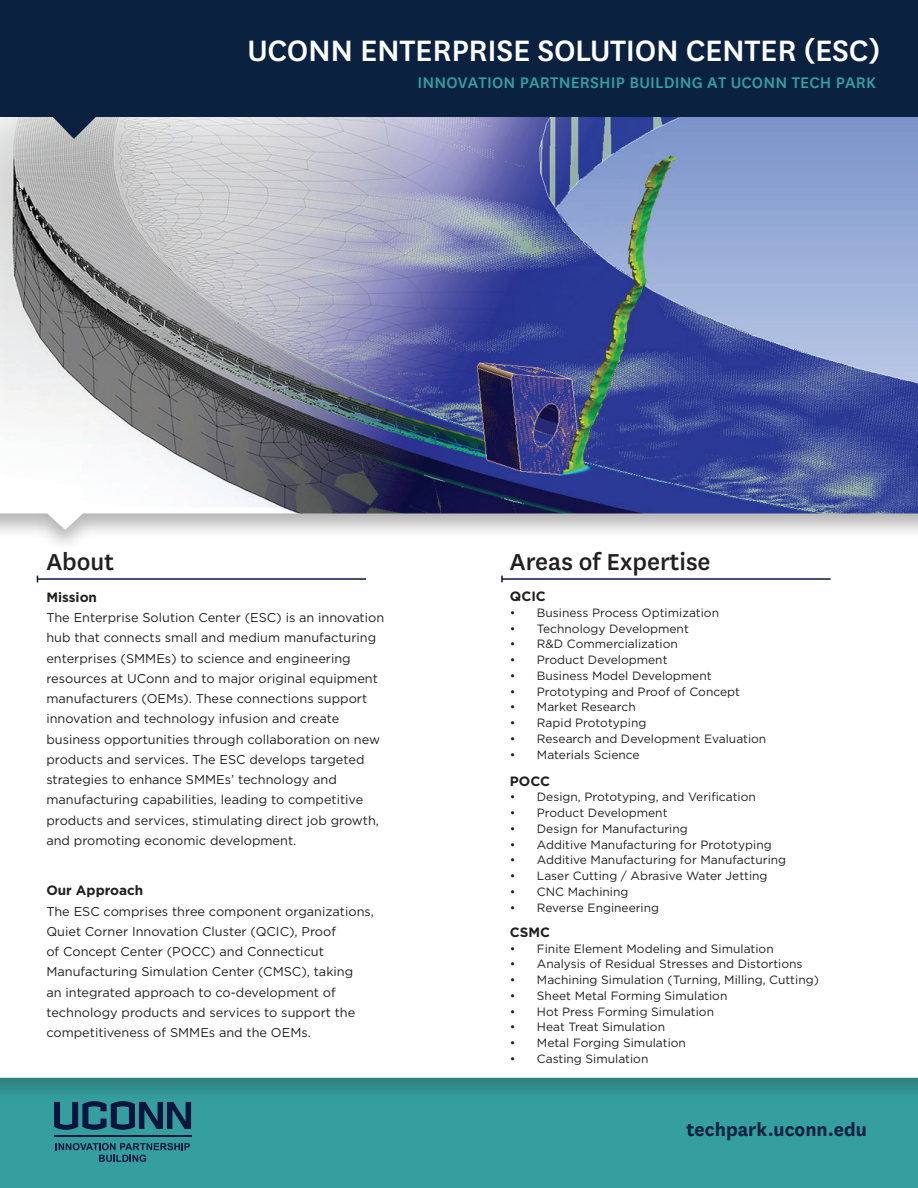
<style>
.page{position:relative;width:918px;height:1188px;background:#fff}
.page>*{position:absolute;margin:0;border:0;box-sizing:border-box;transform-origin:0 0}
.t1{font:500 34.5px "National";letter-spacing:-.01em;color:#fff}
.t2{font:500 27px "National";color:#231f20}
.t3{font:700 21px "National";color:#0a213f}
.t4{font:500 18px "National";letter-spacing:.01em;color:#359f9f}
.t5{font:700 13.5px "Gotham";color:#231f20}
.t6{font:12.75px/20.2px "Gotham";color:#231f20}
.t7{font:12px "Gotham";color:#231f20}
</style>
<div class="page">
<div style="left:0;top:1078px;width:918px;height:110px;background:#359f9f"></div>
<div style="left:0;top:0;width:918px;height:1104px;background:#231f20;opacity:.33"></div>
<div style="left:0;top:0;width:918px;height:1078px;background:#fff"></div>
<div style="left:0;top:65px;width:918px;height:489px;background:#231f20;opacity:.33"></div>
<img style="left:0;top:117px;width:918px;height:413px">
<svg style="left:56px;top:1143px;width:134px;height:19px"></svg>
<svg style="left:54px;top:1101px;width:137px;height:29px"></svg>
<hr style="left:54px;top:1136px;width:137px;height:1px;background:#0c153e">
<hr style="left:37px;top:578px;width:329px;height:2px;background:#0c153f">
<hr style="left:502px;top:578px;width:329px;height:2px;background:#0c153f">
<svg style="left:501px;top:576px;width:2px;height:6px"></svg>
<svg style="left:51px;top:117px;width:47px;height:22px"></svg>
<div style="left:0;top:0;width:918px;height:117px;background:#0a213f"></div>
<h1 class="t1" style="left:247px;top:27px;width:635px">UCONN ENTERPRISE SOLUTION CENTER (ESC)</h1>
<h3 class="t4" style="left:417px;top:70px;width:460px">INNOVATION PARTNERSHIP BUILDING AT UCONN TECH PARK</h3>
<h2 class="t2" style="left:46px;top:543px;width:69px">About</h2>
<h2 class="t2" style="left:510px;top:543px;width:202px">Areas of Expertise</h2>
<p class="t5" style="left:46px;top:588px;width:52px">Mission</p>
<p class="t6" style="left:46px;top:607px;width:339px">The Enterprise Solution Center (ESC) is an innovation hub that connects small and medium manufacturing enterprises (SMMEs) to science and engineering resources at UConn and to major original equipment manufacturers (OEMs). These connections support innovation and technology infusion and create business opportunities through collaboration on new products and services. The ESC develops targeted strategies to enhance SMMEs’ technology and manufacturing capabilities, leading to competitive products and services, stimulating direct job growth, and promoting economic development.</p>
<p class="t5" style="left:46px;top:882px;width:98px">Our Approach</p>
<p class="t6" style="left:46px;top:901px;width:329px">The ESC comprises three component organizations, Quiet Corner Innovation Cluster (QCIC), Proof<br>of Concept Center (POCC) and Connecticut Manufacturing Simulation Center (CMSC), taking<br>an integrated approach to co-development of technology products and services to support the competitiveness of SMMEs and the OEMs.</p>
<p class="t5" style="left:510px;top:587px;width:37px">QCIC</p>
<p class="t7" style="left:510px;top:605px;width:211px">• Business Process Optimization</p>
<p class="t7" style="left:510px;top:621px;width:180px">• Technology Development</p>
<p class="t7" style="left:510px;top:636px;width:169px">• R&amp;D Commercialization</p>
<p class="t7" style="left:510px;top:652px;width:159px">• Product Development</p>
<p class="t7" style="left:510px;top:668px;width:203px">• Business Model Development</p>
<p class="t7" style="left:510px;top:684px;width:232px">• Prototyping and Proof of Concept</p>
<p class="t7" style="left:510px;top:699px;width:127px">• Market Research</p>
<p class="t7" style="left:510px;top:715px;width:138px">• Rapid Prototyping</p>
<p class="t7" style="left:510px;top:731px;width:258px">• Research and Development Evaluation</p>
<p class="t7" style="left:510px;top:747px;width:131px">• Materials Science</p>
<p class="t5" style="left:510px;top:772px;width:42px">POCC</p>
<p class="t7" style="left:510px;top:789px;width:247px">• Design, Prototyping, and Verification</p>
<p class="t7" style="left:510px;top:805px;width:159px">• Product Development</p>
<p class="t7" style="left:510px;top:821px;width:179px">• Design for Manufacturing</p>
<p class="t7" style="left:510px;top:837px;width:263px">• Additive Manufacturing for Prototyping</p>
<p class="t7" style="left:510px;top:852px;width:278px">• Additive Manufacturing for Manufacturing</p>
<p class="t7" style="left:510px;top:868px;width:259px">• Laser Cutting / Abrasive Water Jetting</p>
<p class="t7" style="left:510px;top:884px;width:120px">• CNC Machining</p>
<p class="t7" style="left:510px;top:900px;width:151px">• Reverse Engineering</p>
<p class="t5" style="left:510px;top:923px;width:42px">CSMC</p>
<p class="t7" style="left:510px;top:941px;width:265px">• Finite Element Modeling and Simulation</p>
<p class="t7" style="left:510px;top:956px;width:294px">• Analysis of Residual Stresses and Distortions</p>
<p class="t7" style="left:510px;top:972px;width:310px">• Machining Simulation (Turning, Milling, Cutting)</p>
<p class="t7" style="left:510px;top:988px;width:219px">• Sheet Metal Forming Simulation</p>
<p class="t7" style="left:510px;top:1004px;width:206px">• Hot Press Forming Simulation</p>
<p class="t7" style="left:510px;top:1019px;width:157px">• Heat Treat Simulation</p>
<p class="t7" style="left:510px;top:1035px;width:178px">• Metal Forging Simulation</p>
<p class="t7" style="left:510px;top:1051px;width:140px">• Casting Simulation</p>
<h3 class="t3" style="left:687px;top:1115px;width:182px">techpark.uconn.edu</h3>
</div>
